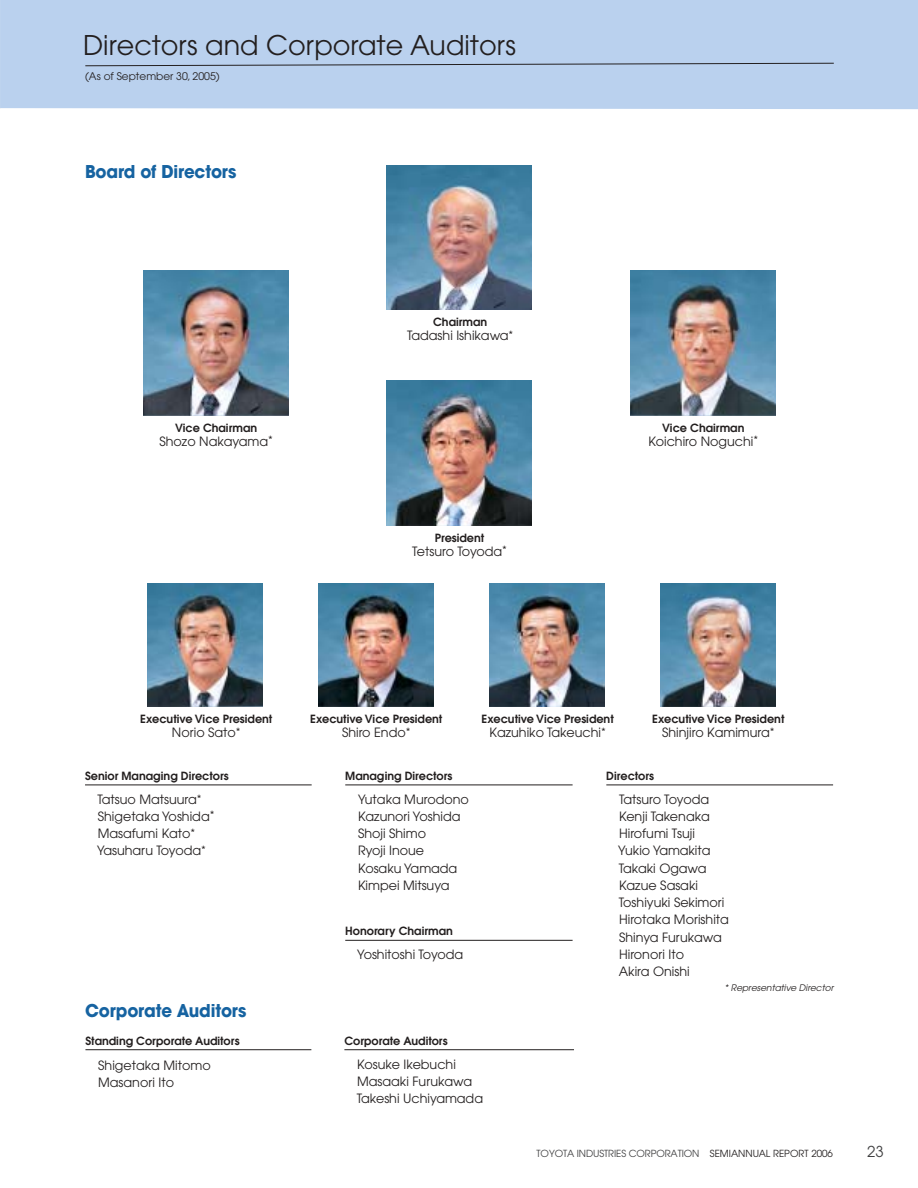
<style>
.page{position:relative;width:918px;height:1188px;background:#fff}
.page>*{position:absolute;margin:0;border:0;box-sizing:border-box;transform-origin:0 0}
.t1{font:27px "Avant Garde";color:#231f1f}
.t2{font:700 17.55px "Avant Garde";letter-spacing:-.01em;color:#1663a1;scale:.95 1}
.t3{font:15px "Avant Garde";color:#404041}
.t4{font:12.75px/17.2px "Avant Garde";color:#231f1f}
.t5{font:600 11.25px "Avant Garde";color:#231f1f}
.t6{font:10.5px "Avant Garde";color:#231f1f}
.t7{font:9.75px "Avant Garde";letter-spacing:-.01em;color:#404041}
.t8{font:italic 9px "Avant Garde";color:#231f1f}
.s1{font-size:11.25px}
.s2{color:#231f1f}
</style>
<div class="page">
<div style="left:0;top:0;width:918px;height:109px;background:#bad1ee"></div>
<svg style="left:85px;top:62px;width:750px;height:5px;background:#9badc4"></svg>
<hr style="left:85px;top:785px;width:227px;height:1px;background:#231f1f">
<hr style="left:85px;top:1049px;width:226px;height:1px;background:#231f1f">
<hr style="left:344px;top:1049px;width:230px;height:1px;background:#231f1f">
<hr style="left:345px;top:940px;width:228px;height:1px;background:#231f1f">
<hr style="left:606px;top:785px;width:227px;height:1px;background:#231f1f">
<hr style="left:345px;top:785px;width:228px;height:1px;background:#231f1f">
<img style="left:387px;top:165px;width:144px;height:145px">
<img style="left:144px;top:271px;width:144px;height:144px">
<img style="left:631px;top:271px;width:144px;height:144px">
<img style="left:387px;top:380px;width:144px;height:145px">
<img style="left:148px;top:584px;width:114px;height:123px">
<img style="left:660px;top:584px;width:115px;height:123px">
<img style="left:489px;top:584px;width:115px;height:123px">
<img style="left:319px;top:584px;width:114px;height:123px">
<h1 class="t1" style="left:83px;top:35px;width:434px">Directors and Corporate Auditors</h1>
<p class="t6" style="left:85px;top:72px;width:136px">(As of September 30, 2005)</p>
<h2 class="t2" style="left:85px;top:165px;width:161px">Board of Directors</h2>
<p class="t5" style="left:175px;top:424px;width:84px">Vice Chairman</p>
<p class="t4" style="left:159px;top:434px;width:115px">Shozo Nakayama<span class="s1">*</span></p>
<p class="t5" style="left:433px;top:318px;width:56px">Chairman</p>
<p class="t4" style="left:407px;top:328px;width:108px">Tadashi Ishikawa<span class="s1">*</span></p>
<p class="t5" style="left:435px;top:533px;width:51px">President</p>
<p class="t4" style="left:412px;top:544px;width:96px">Tetsuro Toyoda<span class="s1">*</span></p>
<p class="t5" style="left:662px;top:424px;width:84px">Vice Chairman</p>
<p class="t4" style="left:648px;top:434px;width:111px">Koichiro Noguchi<span class="s1">*</span></p>
<p class="t5" style="left:140px;top:715px;width:134px">Executive Vice Pres i dent</p>
<p class="t4" style="left:172px;top:725px;width:70px">Norio Sato<span class="s1">*</span></p>
<p class="t5" style="left:310px;top:715px;width:134px">Executive Vice Pres i dent</p>
<p class="t4" style="left:342px;top:725px;width:70px">Shiro Endo<span class="s1">*</span></p>
<p class="t5" style="left:482px;top:715px;width:134px">Executive Vice Pres i dent</p>
<p class="t4" style="left:490px;top:725px;width:118px">Kazuhiko Takeuchi<span class="s1">*</span></p>
<p class="t5" style="left:652px;top:715px;width:134px">Executive Vice Pres i dent</p>
<p class="t4" style="left:662px;top:725px;width:114px">Shinjiro Kamimura<span class="s1">*</span></p>
<p class="t5" style="left:85px;top:771px;width:145px">Senior Managing Directors</p>
<p class="t4" style="left:97px;top:792px;width:119px">Tatsuo Matsuura<span class="s1">*<br></span>Shigetaka Yoshida<span class="s1">*<br></span>Masafumi Kato<span class="s1">*<br></span>Yasuharu Toyoda<span class="s1">*</span></p>
<p class="t5" style="left:345px;top:771px;width:109px">Managing Di rec tors</p>
<p class="t4" style="left:358px;top:792px;width:112px">Yutaka Murodono<br>Kazunori Yoshida<br>Shoji Shimo<br>Ryoji Inoue<br>Kosaku Yamada<br>Kimpei Mitsuya</p>
<p class="t5" style="left:345px;top:927px;width:109px">Honorary Chair man</p>
<p class="t4" style="left:357px;top:947px;width:108px">Yoshitoshi Toyoda</p>
<p class="t5" style="left:606px;top:771px;width:49px">Directors</p>
<p class="t4" style="left:618px;top:792px;width:112px">Tatsuro Toyoda<br>Kenji Takenaka<br>Hirofumi Tsuji<br>Yukio Yamakita<br>Takaki Ogawa<br>Kazue Sasaki<br>Toshiyuki Sekimori<br>Hirotaka Morishita<br>Shinya Furukawa<br>Hironori Ito<br>Akira Onishi</p>
<p class="t8" style="left:725px;top:984px;width:110px">* Representative Director</p>
<h2 class="t2" style="left:85px;top:1005px;width:171px">Corporate Auditors</h2>
<p class="t5" style="left:85px;top:1036px;width:156px">Standing Corporate Auditors</p>
<p class="t4" style="left:98px;top:1059px;width:114px;line-height:16.8px">Shigetaka Mitomo<br>Masanori Ito</p>
<p class="t5" style="left:344px;top:1036px;width:105px">Corporate Auditors</p>
<p class="t4" style="left:357px;top:1057px;width:128px">Kosuke Ikebuchi<br>Masaaki Furukawa<br>Takeshi Uchiyamada</p>
<p class="t7" style="left:537px;top:1149px;width:298px">TOYOTA INDUSTRIES CORPORATION <span class="s2">SEMIANNUAL REPORT 2006</span></p>
<p class="t3" style="left:867px;top:1146px;width:18px">23</p>
</div>
